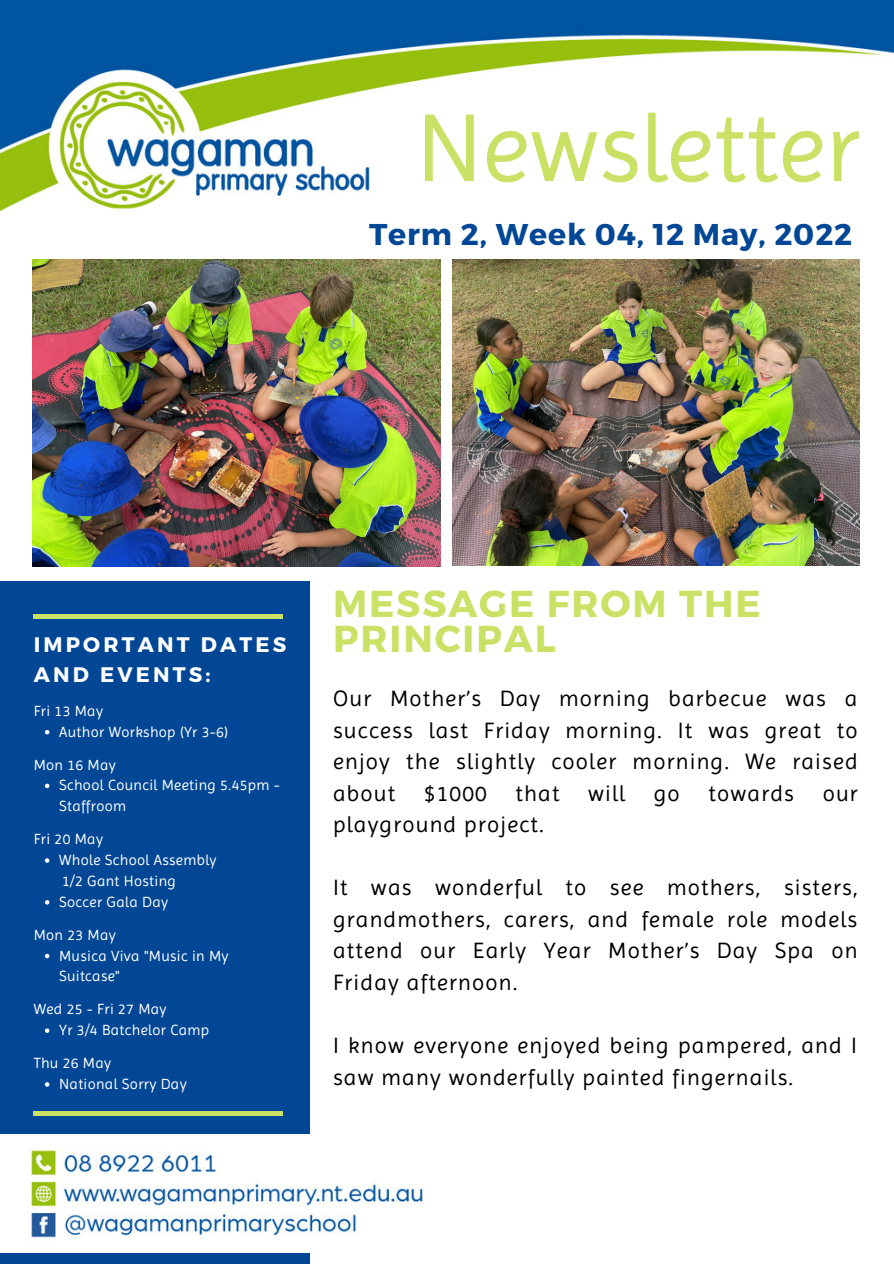
<style>
.page{position:relative;width:894px;height:1264px;background:#fff}
.page>*{position:absolute;margin:0;border:0;box-sizing:border-box;transform-origin:0 0}
.t1{font:97.5px "Imprima";color:#c9e265}
.t2{font:700 37.5px "Montserrat";letter-spacing:.05em;color:#c9e265}
.t3{font:700 30px "Montserrat";letter-spacing:.03em;color:#014796}
.t4{font:22.5px/31.5px "Imprima";letter-spacing:.05em;color:#000;text-align:justify}
.t5{font:700 21px "Montserrat";letter-spacing:.15em;color:#fff}
.t6{font:15px/20.9px "Imprima";letter-spacing:.02em;color:#fff}
</style>
<div class="page">
<div style="left:0;top:581px;width:310px;height:682px;background:#014796"></div>
<hr style="left:34px;top:614px;width:249px;height:4px;background:#c9e265">
<div style="left:34px;top:1110px;width:249px;height:5px;background:#c9e265"></div>
<img style="left:0;top:1134px;width:423px;height:118px">
<img style="left:0;top:0;width:893px;height:212px">
<div style="left:676px;top:140px;width:217px;height:65px;background:#fff"></div>
<img style="left:32px;top:260px;width:408px;height:306px">
<img style="left:452px;top:260px;width:406px;height:305px">
<svg style="left:45px;top:730px;width:4px;height:4px"></svg>
<svg style="left:45px;top:783px;width:4px;height:5px"></svg>
<svg style="left:45px;top:858px;width:4px;height:4px"></svg>
<svg style="left:45px;top:900px;width:4px;height:4px"></svg>
<svg style="left:45px;top:953px;width:4px;height:5px"></svg>
<svg style="left:45px;top:1028px;width:4px;height:4px"></svg>
<svg style="left:45px;top:1082px;width:4px;height:4px"></svg>
<p class="t1" style="left:416px;top:91px;width:445px">Newsletter</p>
<p class="t3" style="left:369px;top:215px;width:484px">Term 2, Week 04, 12 May, 2022</p>
<p class="t5" style="left:34px;top:631px;width:254px">IMPORTANT DATES</p>
<p class="t5" style="left:34px;top:660px;width:178px">AND EVENTS:</p>
<p class="t6" style="left:34px;top:700px;width:71px">Fri 13 May</p>
<p class="t6" style="left:34px;top:754px;width:84px">Mon 16 May</p>
<p class="t6" style="left:59px;top:721px;width:170px">Author Workshop (Yr 3-6)</p>
<p class="t6" style="left:59px;top:774px;width:222px">School Council Meeting 5.45pm -<br>Staffroom</p>
<p class="t6" style="left:34px;top:828px;width:71px">Fri 20 May</p>
<p class="t6" style="left:62px;top:870px;width:115px">1/2 Gant Hosting</p>
<p class="t6" style="left:34px;top:924px;width:84px">Mon 23 May</p>
<p class="t6" style="left:59px;top:849px;width:159px">Whole School Assembly</p>
<p class="t6" style="left:59px;top:891px;width:110px">Soccer Gala Day</p>
<p class="t6" style="left:59px;top:945px;width:171px">Musica Viva "Music in My<br>Suitcase"</p>
<p class="t6" style="left:34px;top:998px;width:134px">Wed 25 - Fri 27 May</p>
<p class="t6" style="left:34px;top:1052px;width:79px">Thu 26 May</p>
<p class="t6" style="left:59px;top:1019px;width:152px">Yr 3/4 Batchelor Camp</p>
<p class="t6" style="left:59px;top:1073px;width:129px">National Sorry Day</p>
<p class="t2" style="left:333px;top:579px;width:429px">MESSAGE FROM THE</p>
<p class="t2" style="left:333px;top:614px;width:224px">PRINCIPAL</p>
<p class="t4" style="left:333px;top:682px;width:526px">Our Mother’s Day morning barbecue was a success last Friday morning. It was great to enjoy the slightly cooler morning. We raised about</p>
<p class="t4" style="left:424px;top:777px;width:64px">$1000</p>
<p class="t4" style="left:515px;top:777px;width:45px">that</p>
<p class="t4" style="left:588px;top:777px;width:38px">will</p>
<p class="t4" style="left:653px;top:777px;width:27px">go</p>
<p class="t4" style="left:708px;top:777px;width:87px">towards</p>
<p class="t4" style="left:822px;top:777px;width:37px">our</p>
<p class="t4" style="left:333px;top:808px;width:212px">playground project.</p>
<p class="t4" style="left:333px;top:871px;width:526px">It was wonderful to see mothers, sisters, grandmothers, carers, and female role models attend our Early Year Mother’s Day Spa on Friday afternoon.</p>
<p class="t4" style="left:333px;top:1029px;width:525px">I know everyone enjoyed being pampered, and I saw many wonderfully painted fingernails.</p>
</div>
